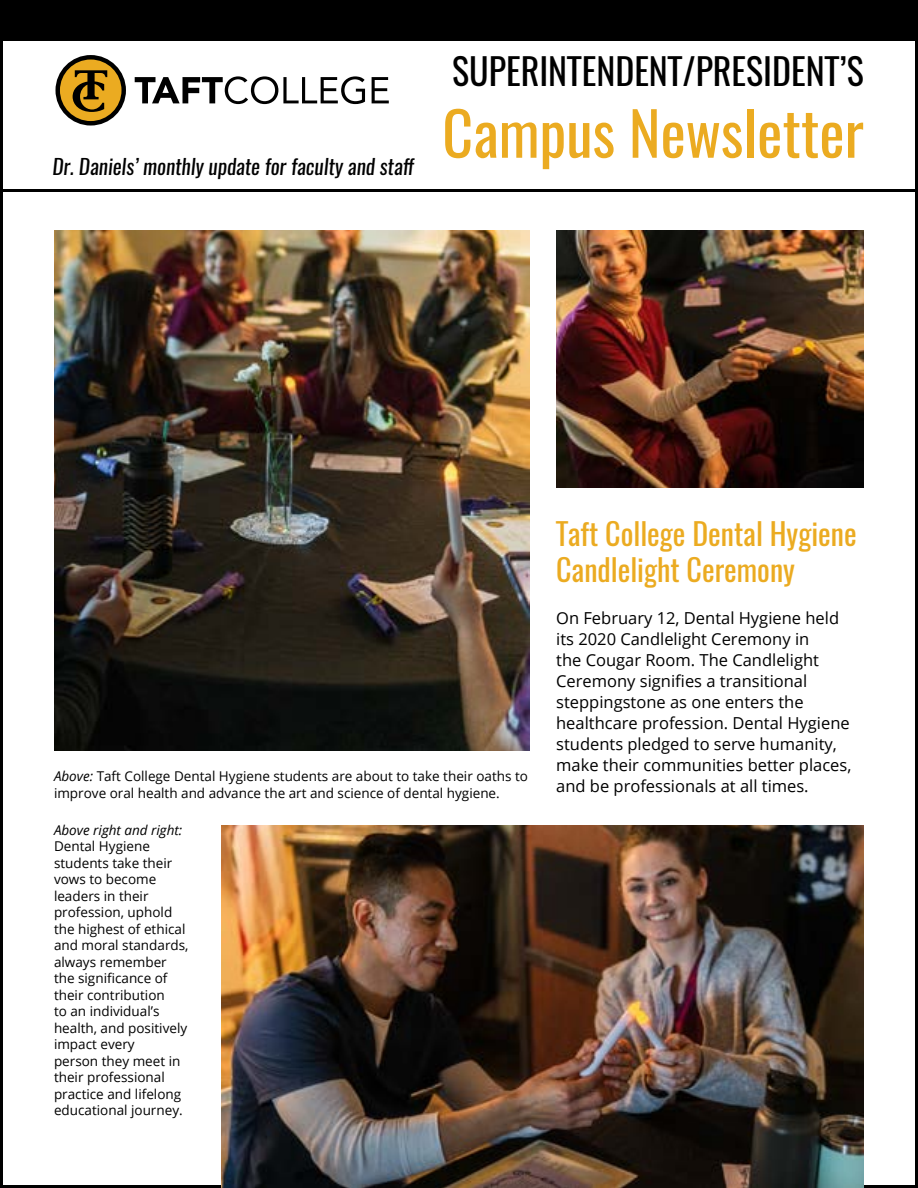
<style>
.page{position:relative;width:918px;height:1188px;background:#fff}
.page>*{position:absolute;margin:0;border:0;box-sizing:border-box;transform-origin:0 0}
.t1{font:60px "Oswald";color:#ebab21}
.t2{font:36px "Oswald";color:#000}
.t3{font:30px/36px "Oswald";color:#ebab21}
.t4{font:italic 21px "Oswald";color:#000}
.t5{font:16.5px/21px "Open Sans";color:#000}
.t6{font:13.5px/16.5px "Open Sans";color:#000}
.t7{font:italic 13.5px "Open Sans";color:#000}
.s1{font-style:italic}
</style>
<div class="page">
<svg style="left:135px;top:76px;width:230px;height:28px"></svg>
<svg style="left:372px;top:77px;width:17px;height:26px"></svg>
<svg style="left:56px;top:55px;width:70px;height:71px"></svg>
<hr style="left:0;top:189px;width:918px;height:3px;background:#000">
<div style="left:0;top:0;width:918px;height:40px;background:#000"></div>
<img style="left:556px;top:231px;width:308px;height:257px">
<img style="left:54px;top:231px;width:475px;height:520px">
<img style="left:221px;top:825px;width:643px;height:363px">
<h3 class="t4" style="left:53px;top:152px;width:364px">Dr. Daniels’ monthly update for faculty and staff</h3>
<h2 class="t2" style="left:452px;top:46px;width:413px">SUPERINTENDENT/PRESIDENT’S</h2>
<h1 class="t1" style="left:442px;top:92px;width:423px">Campus Newsletter</h1>
<p class="t6" style="left:54px;top:768px;width:475px"><span class="s1">Above:</span> Taft College Dental Hygiene students are about to take their oaths to improve oral health and advance the art and science of dental hygiene.</p>
<p class="t7" style="left:54px;top:821px;width:130px">Above right and right:</p>
<p class="t6" style="left:54px;top:838px;width:136px">Dental Hygiene students take their vows to become leaders in their profession, uphold the highest of ethical and moral standards, always remember the significance of their contribution<br>to an individual’s health, and positively impact every<br>person they meet in their professional practice and lifelong educational journey.</p>
<h3 class="t3" style="left:556px;top:516px;width:302px">Taft College Dental Hygiene<br>Candlelight Ceremony</h3>
<p class="t5" style="left:556px;top:607px;width:297px">On February 12, Dental Hygiene held its 2020 Candlelight Ceremony in<br>the Cougar Room. The Candlelight Ceremony signifies a transitional steppingstone as one enters the healthcare profession. Dental Hygiene students pledged to serve humanity, make their communities better places, and be professionals at all times.</p>
</div>
